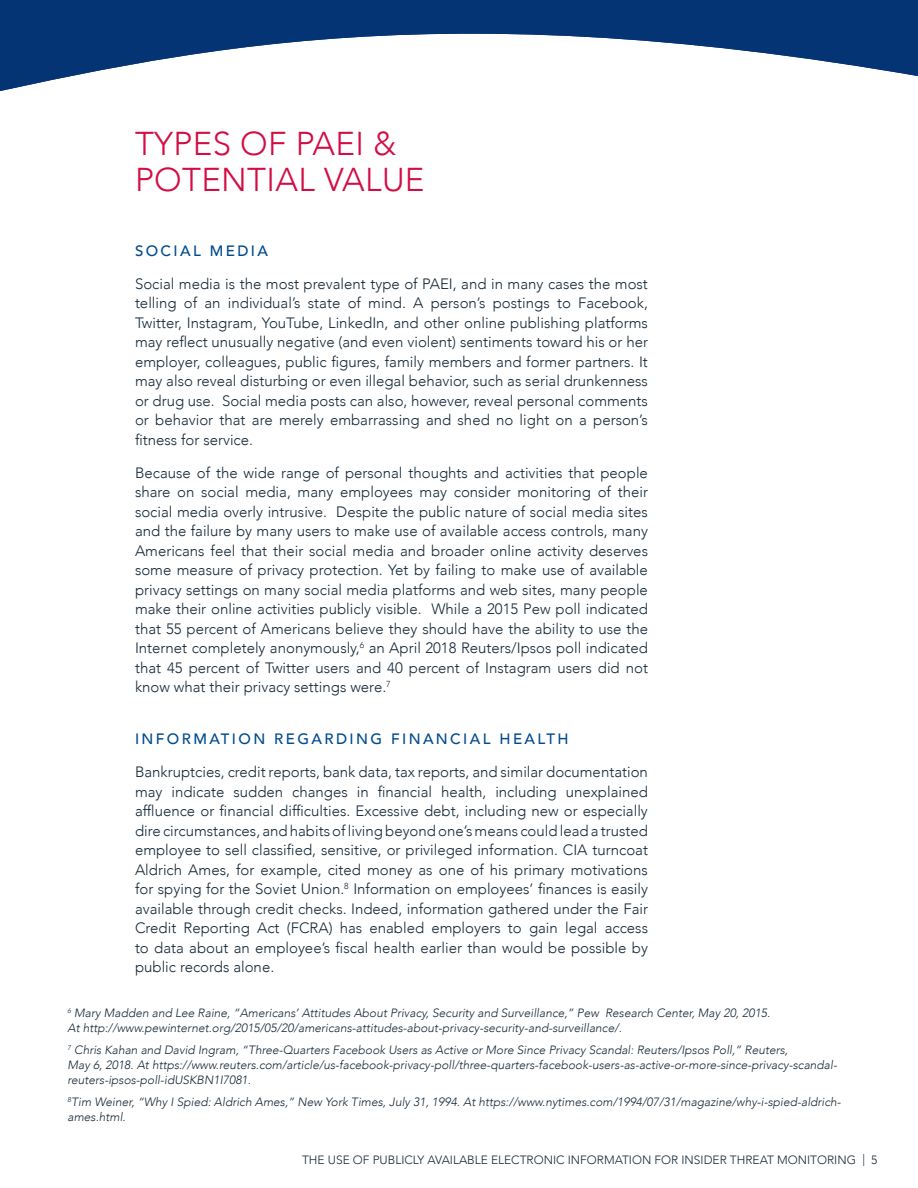
<style>
.page{position:relative;width:918px;height:1188px;background:#fff}
.page>*{position:absolute;margin:0;border:0;box-sizing:border-box;transform-origin:0 0}
.t1{font:300 33px/36px "Avenir";letter-spacing:.01em;color:#d20d44}
.Body{font:300 15px/19.5px "Avenir";color:#172938;text-align:justify}
.Subhead{font:500 15px "Avenir";letter-spacing:.16em;color:#004a8d}
.Footnotes{font:italic 300 12px/15px "Avenir";color:#172938}
.t2{font:300 12px "Avenir";color:#172938}
</style>
<div class="page">
<svg style="left:0;top:0;width:918px;height:91px;fill:#053474"></svg>
<p class="t1" style="left:135px;top:125px;width:291px">TYPES OF PAEI &amp;<br>POTENTIAL VALUE</p>
<p class="Subhead" style="left:135px;top:238px;width:135px">SOCIAL MEDIA</p>
<p class="Body" style="left:135px;top:274px;width:515px">Social media is the most prevalent type of PAEI, and in many cases the most telling of an individual’s state of mind. A person’s postings to Facebook, Twitter, Instagram, YouTube, LinkedIn, and other online publishing platforms may reflect unusually negative (and even violent) sentiments toward his or her employer, colleagues, public figures, family members and former partners. It may also reveal disturbing or even illegal behavior, such as serial drunkenness or drug use. Social media posts can also, however, reveal personal comments or behavior that are merely embarrassing and shed no light on a person’s fitness for service.</p>
<p class="Body" style="left:135px;top:463px;width:515px">Because of the wide range of personal thoughts and activities that people share on social media, many employees may consider monitoring of their social media overly intrusive. Despite the public nature of social media sites and the failure by many users to make use of available access controls, many Americans feel that their social media and broader online activity deserves some measure of privacy protection. Yet by failing to make use of available privacy settings on many social media platforms and web sites, many people make their online activities publicly visible. While a 2015 Pew poll indicated that 55 percent of Americans believe they should have the ability to use the Internet completely anonymously,<sup>6</sup> an April 2018 Reuters/Ipsos poll indicated that 45 percent of Twitter users and 40 percent of Instagram users did not know what their privacy settings were.<sup>7</sup></p>
<p class="Subhead" style="left:135px;top:726px;width:435px">INFORMATION REGARDING FINANCIAL HEALTH</p>
<p class="Body" style="left:135px;top:762px;width:515px">Bankruptcies, credit reports, bank data, tax reports, and similar documentation may indicate sudden changes in financial health, including unexplained affluence or financial difficulties. Excessive debt, including new or especially dire circumstances, andhabitsoflivingbeyondone’s means couldleada trusted employee to sell classified, sensitive, or privileged information. CIA turncoat Aldrich Ames, for example, cited money as one of his primary motivations for spying for the Soviet Union.<sup>8</sup> Information on employees’ finances is easily available through credit checks. Indeed, information gathered under the Fair Credit Reporting Act (FCRA) has enabled employers to gain legal access to data about an employee’s fiscal health earlier than would be possible by public records alone.</p>
<p class="Footnotes" style="left:68px;top:1005px;width:704px"><sup>6</sup> Mary Madden and Lee Raine, “Americans’ Attitudes About Privacy, Security and Surveillance,” Pew Research Center, May 20, 2015.<br>At http://www.pewinternet.org/2015/05/20/americans-attitudes-about-privacy-security-and-surveillance/.</p>
<p class="Footnotes" style="left:68px;top:1042px;width:771px"><sup>7</sup> Chris Kahan and David Ingram, “Three-Quarters Facebook Users as Active or More Since Privacy Scandal: Reuters/Ipsos Poll,” Reuters,<br>May 6, 2018. At https://www.reuters.com/article/us-facebook-privacy-poll/three-quarters-facebook-users-as-active-or-more-since-privacy-scandal&shy;reuters-ipsos-poll-idUSKBN1I7081.</p>
<p class="Footnotes" style="left:68px;top:1094px;width:775px"><sup>8</sup>Tim Weiner, “Why I Spied: Aldrich Ames,” New York Times, July 31, 1994. At https://www.nytimes.com/1994/07/31/magazine/why-i-spied-aldrich&shy;ames.html.</p>
<p class="t2" style="left:302px;top:1153px;width:577px">THE USE OF PUBLICLY AVAILABLE ELECTRONIC INFORMATION FOR INSIDER THREAT MONITORING | 5</p>
</div>
